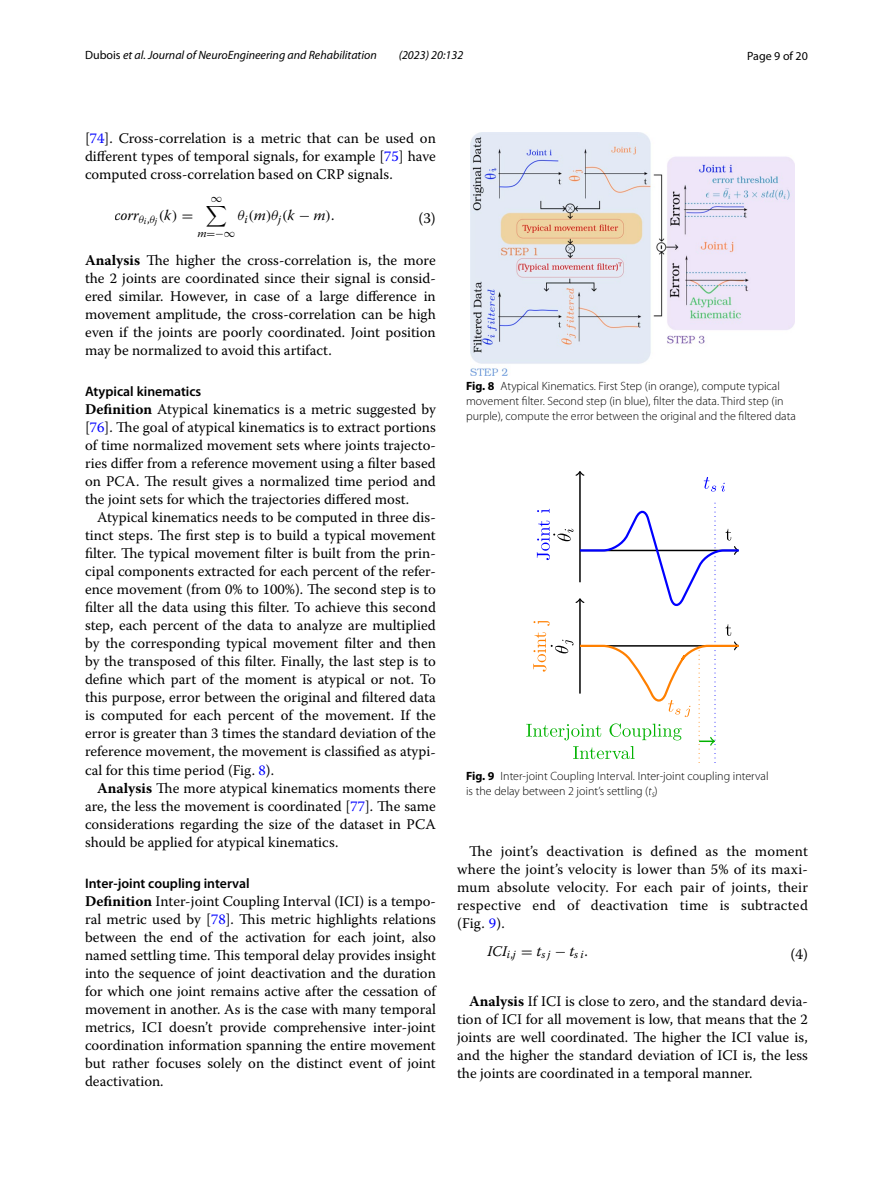
<style>
.page{position:relative;width:893px;height:1187px;background:#fff}
.page>*{position:absolute;margin:0;border:0;box-sizing:border-box;transform-origin:0 0}
.t1{font:15px "Warnock Pro";color:#000}
.t2{font:14.7px/18px "Warnock Pro";color:#000;text-align:justify}
.t3{font:14.7px "Warnock Pro It 12";color:#000}
.t4{font:14.7px "MTMI15";color:#000}
.t5{font:600 13.8px "Myriad Pro";color:#000}
.t6{font:300 12px/15px "Myriad Pro";color:#000}
.t7{font:italic 12px "Myriad Pro";color:#000}
.t8{font:12px "Myriad Pro";color:#000}
.t9{font:11.25px "Warnock Pro It 11";color:#000}
.t10{font:11.25px "MTSYN10";color:#000}
.s1{font-style:normal}
.s2{color:#00f}
.s3{font-family:"Warnock Pro It 12"}
.s4{font-family:"MTMI15"}
.s5{font-family:"MTSYN10"}
.s6{font-family:"Warnock Pro Regular 10"}
.s7{font-weight:700}
.s8{font-family:"Myriad Pro Light It 2";font-weight:400}
.s9{font-family:"Warnock Pro Regular 9"}
</style>
<div class="page">
<img style="left:471px;top:133px;width:323px;height:242px">
<hr style="left:579px;top:472px;width:2px;height:110px;background:#000">
<svg style="left:575px;top:471px;width:10px;height:5px"></svg>
<svg style="left:704px;top:477px;width:21px;height:14px"></svg>
<svg style="left:526px;top:502px;width:213px;height:261px"></svg>
<p class="t7" style="left:85px;top:48px;width:293px"><span class="s1">Dubois</span> et al. Journal of NeuroEngineering and Rehabilitation</p>
<p class="t7" style="left:399px;top:48px;width:66px">(2023) 20:132</p>
<p class="t8" style="left:747px;top:48px;width:62px">Page 9 of 20</p>
<p class="t2" style="left:85px;top:128px;width:352px">[<span class="s2">74</span>]. Cross-correlation is a metric that can be used on different types of temporal signals, for example [<span class="s2">75</span>] have computed cross-correlation based on CRP signals.</p>
<p class="t10" style="left:211px;top:191px;width:13px">∞</p>
<p class="t10" style="left:197px;top:227px;width:40px"><span class="s3">m</span>=−∞</p>
<p class="t3" style="left:115px;top:210px;width:80px">corr<sub>θ</sub><sub>i</sub><sub>,</sub><sub>θ</sub><sub>j</sub> <span class="s4">(</span>k<span class="s4">)</span> <span class="s5">=</span></p>
<p class="t1" style="left:419px;top:209px;width:19px">(3)</p>
<p class="t4" style="left:238px;top:207px;width:98px">θ<sub>i</sub>(<span class="s3">m</span>)θ<sub>j</sub>(<span class="s3">k</span> <span class="s5">−</span> <span class="s3">m</span>)<span class="s6">.</span></p>
<p class="t2" style="left:85px;top:250px;width:352px"><span class="s7">Analysis</span> The higher the cross-correlation is, the more the 2 joints are coordinated since their signal is consid&shy;ered similar. However, in case of a large difference in movement amplitude, the cross-correlation can be high even if the joints are poorly coordinated. Joint position may be normalized to avoid this artifact.</p>
<p class="t5" style="left:85px;top:383px;width:118px">Atypical kinematics</p>
<p class="t2" style="left:85px;top:400px;width:352px"><span class="s7">Definition</span> Atypical kinematics is a metric suggested by [<span class="s2">76</span>]. The goal of atypical kinematics is to extract portions of time normalized movement sets where joints trajecto&shy;ries differ from a reference movement using a filter based on PCA. The result gives a normalized time period and the joint sets for which the trajectories differed most.</p>
<p class="t2" style="left:85px;top:508px;width:352px;text-indent:12px">Atypical kinematics needs to be computed in three dis&shy;tinct steps. The first step is to build a typical movement filter. The typical movement filter is built from the prin&shy;cipal components extracted for each percent of the refer&shy;ence movement (from 0% to 100%). The second step is to filter all the data using this filter. To achieve this second step, each percent of the data to analyze are multiplied by the corresponding typical movement filter and then by the transposed of this filter. Finally, the last step is to define which part of the moment is atypical or not. To this purpose, error between the original and filtered data is computed for each percent of the movement. If the error is greater than 3 times the standard deviation of the reference movement, the movement is classified as atypi&shy;cal for this time period (Fig. <span class="s2">8</span>).</p>
<p class="t2" style="left:85px;top:778px;width:352px;text-indent:12px"><span class="s7">Analysis</span> The more atypical kinematics moments there are, the less the movement is coordinated [<span class="s2">77</span>]. The same considerations regarding the size of the dataset in PCA should be applied for atypical kinematics.</p>
<p class="t5" style="left:85px;top:874px;width:166px">Inter‑joint coupling interval</p>
<p class="t2" style="left:85px;top:892px;width:352px"><span class="s7">Definition</span> Inter-joint Coupling Interval (ICI) is a tempo&shy;ral metric used by [<span class="s2">78</span>]. This metric highlights relations between the end of the activation for each joint, also named settling time. This temporal delay provides insight into the sequence of joint deactivation and the duration for which one joint remains active after the cessation of movement in another. As is the case with many temporal metrics, ICI doesn’t provide comprehensive inter-joint coordination information spanning the entire movement but rather focuses solely on the distinct event of joint deactivation.</p>
<p class="t6" style="left:466px;top:379px;width:331px"><span class="s7">Fig. 8</span> Atypical Kinematics. First Step (in orange), compute typical movement filter. Second step (in blue), filter the data. Third step (in purple), compute the error between the original and the filtered data</p>
<p class="t6" style="left:466px;top:769px;width:304px"><span class="s7">Fig. 9</span> Inter-joint Coupling Interval. Inter-joint coupling interval is the delay between 2 joint’s settling (<span class="s8">t</span><sub>s</sub>)</p>
<p class="t2" style="left:457px;top:841px;width:352px;text-indent:12px">The joint’s deactivation is defined as the moment where the joint’s velocity is lower than 5% of its maxi&shy;mum absolute velocity. For each pair of joints, their respective end of deactivation time is subtracted (Fig. <span class="s2">9</span>).</p>
<p class="t9" style="left:487px;top:949px;width:102px"><sup>ICI</sup>i<span class="s9">,</span>j <sup>=</sup> <sup>t</sup>sj <sup>−</sup> <sup>t</sup>si<sup>.</sup></p>
<p class="t1" style="left:791px;top:944px;width:19px">(4)</p>
<p class="t2" style="left:457px;top:991px;width:352px;text-indent:12px"><span class="s7">Analysis</span> If ICI is close to zero, and the standard devia&shy;tion of ICI for all movement is low, that means that the 2 joints are well coordinated. The higher the ICI value is, and the higher the standard deviation of ICI is, the less the joints are coordinated in a temporal manner.</p>
</div>
